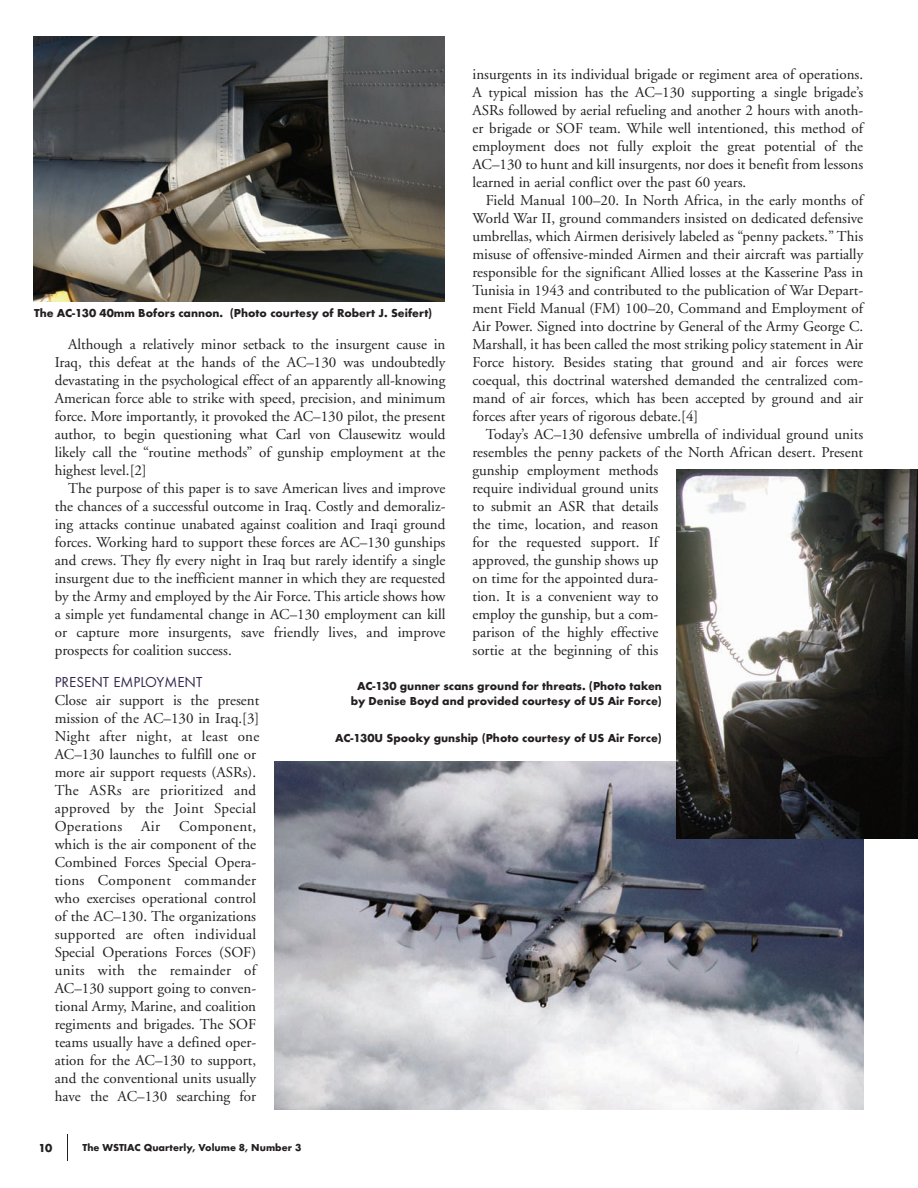
<style>
.page{position:relative;width:918px;height:1188px;background:#fff}
.page>*{position:absolute;margin:0;border:0;box-sizing:border-box;transform-origin:0 0}
.t1{font:15px/18px "Adobe Garamond";color:#231f20}
.t2{font:700 12px/15px "Futura T";color:#231f20;text-align:center}
.t3{font:700 10.5px "Futura T";color:#231f20}
.s1{font-family:"Futura T";color:#362a50}
</style>
<div class="page">
<svg style="left:67px;top:1134px;width:1px;height:27px"></svg>
<img style="left:34px;top:37px;width:411px;height:264px">
<img style="left:274px;top:762px;width:590px;height:348px">
<img style="left:676px;top:469px;width:242px;height:369px">
<p class="t1" style="left:472px;top:67px;width:392px">insurgents in its individual brigade or regiment area of operations.</p>
<p class="t1" style="left:472px;top:85px;width:392px">A typical mission has the AC–130 supporting a single brigade’s</p>
<p class="t1" style="left:472px;top:103px;width:392px">ASRs followed by aerial refueling and another 2 hours with anoth-</p>
<p class="t1" style="left:472px;top:121px;width:392px">er brigade or SOF team. While well intentioned, this method of</p>
<p class="t1" style="left:472px;top:139px;width:392px">employment does not fully exploit the great potential of the</p>
<p class="t1" style="left:472px;top:157px;width:392px">AC–130 to hunt and kill insurgents, nor does it benefit from lessons</p>
<p class="t1" style="left:472px;top:175px;width:275px">learned in aerial conflict over the past 60 years.</p>
<p class="t1" style="left:486px;top:193px;width:379px">Field Manual 100–20. In North Africa, in the early months of</p>
<p class="t1" style="left:472px;top:211px;width:392px">World War II, ground commanders insisted on dedicated defensive</p>
<p class="t1" style="left:472px;top:229px;width:392px">umbrellas, which Airmen derisively labeled as “penny packets.” This</p>
<p class="t1" style="left:472px;top:247px;width:392px">misuse of offensive-minded Airmen and their aircraft was partially</p>
<p class="t1" style="left:472px;top:265px;width:392px">responsible for the significant Allied losses at the Kasserine Pass in</p>
<p class="t1" style="left:472px;top:283px;width:392px">Tunisia in 1943 and contributed to the publication of War Depart-</p>
<p class="t1" style="left:472px;top:301px;width:392px">ment Field Manual (FM) 100–20, Command and Employment of</p>
<p class="t1" style="left:472px;top:319px;width:392px">Air Power. Signed into doctrine by General of the Army George C.</p>
<p class="t1" style="left:472px;top:337px;width:392px">Marshall, it has been called the most striking policy statement in Air</p>
<p class="t1" style="left:472px;top:355px;width:392px">Force history. Besides stating that ground and air forces were</p>
<p class="t1" style="left:472px;top:373px;width:392px">coequal, this doctrinal watershed demanded the centralized com-</p>
<p class="t1" style="left:472px;top:391px;width:392px">mand of air forces, which has been accepted by ground and air</p>
<p class="t1" style="left:472px;top:409px;width:227px">forces after years of rigorous debate.[4]</p>
<p class="t1" style="left:486px;top:427px;width:379px">Today’s AC–130 defensive umbrella of individual ground units</p>
<p class="t1" style="left:472px;top:445px;width:392px">resembles the penny packets of the North African desert. Present</p>
<p class="t1" style="left:472px;top:463px;width:187px">gunship employment methods</p>
<p class="t1" style="left:472px;top:481px;width:187px">require individual ground units</p>
<p class="t1" style="left:472px;top:499px;width:187px">to submit an ASR that details</p>
<p class="t1" style="left:472px;top:517px;width:187px">the time, location, and reason</p>
<p class="t1" style="left:472px;top:535px;width:187px">for the requested support. If</p>
<p class="t1" style="left:473px;top:553px;width:187px">approved, the gunship shows up</p>
<p class="t1" style="left:472px;top:571px;width:187px">on time for the appointed dura-</p>
<p class="t1" style="left:473px;top:589px;width:187px">tion. It is a convenient way to</p>
<p class="t1" style="left:473px;top:607px;width:187px">employ the gunship, but a com-</p>
<p class="t1" style="left:473px;top:625px;width:187px">parison of the highly effective</p>
<p class="t1" style="left:473px;top:643px;width:187px">sortie at the beginning of this</p>
<p class="t2" style="left:34px;top:306px;width:400px">The AC-130 40mm Bofors cannon. (Photo courtesy of Robert J. Seifert)</p>
<p class="t1" style="left:68px;top:337px;width:379px">Although a relatively minor setback to the insurgent cause in</p>
<p class="t1" style="left:55px;top:355px;width:392px">Iraq, this defeat at the hands of the AC–130 was undoubtedly</p>
<p class="t1" style="left:55px;top:373px;width:392px">devastating in the psychological effect of an apparently all-knowing</p>
<p class="t1" style="left:55px;top:391px;width:392px">American force able to strike with speed, precision, and minimum</p>
<p class="t1" style="left:55px;top:409px;width:392px">force. More importantly, it provoked the AC–130 pilot, the present</p>
<p class="t1" style="left:55px;top:427px;width:392px">author, to begin questioning what Carl von Clausewitz would</p>
<p class="t1" style="left:55px;top:445px;width:392px">likely call the “routine methods” of gunship employment at the</p>
<p class="t1" style="left:55px;top:463px;width:94px">highest level.[2]</p>
<p class="t1" style="left:68px;top:481px;width:379px">The purpose of this paper is to save American lives and improve</p>
<p class="t1" style="left:55px;top:499px;width:392px">the chances of a successful outcome in Iraq. Costly and demoraliz-</p>
<p class="t1" style="left:55px;top:517px;width:392px">ing attacks continue unabated against coalition and Iraqi ground</p>
<p class="t1" style="left:55px;top:535px;width:392px">forces. Working hard to support these forces are AC–130 gunships</p>
<p class="t1" style="left:55px;top:553px;width:392px">and crews. They fly every night in Iraq but rarely identify a single</p>
<p class="t1" style="left:55px;top:571px;width:392px">insurgent due to the inefficient manner in which they are requested</p>
<p class="t1" style="left:55px;top:589px;width:392px">by the Army and employed by the Air Force. This article shows how</p>
<p class="t1" style="left:55px;top:607px;width:392px">a simple yet fundamental change in AC–130 employment can kill</p>
<p class="t1" style="left:55px;top:625px;width:392px">or capture more insurgents, save friendly lives, and improve</p>
<p class="t1" style="left:55px;top:643px;width:179px">prospects for coalition success.</p>
<p class="t1" style="left:55px;top:674px;width:206px"><span class="s1">PRESENT EMPLOYMENT<br></span>Close air support is the present mission of the AC–130 in Iraq.[3]<br>Night after night, at least one<br>AC–130 launches to fulfill one or more air support requests (ASRs).<br>The ASRs are prioritized and approved by the Joint Special<br>Operations</p>
<p class="t2" style="left:351px;top:678px;width:313px">AC-130 gunner scans ground for threats. (Photo taken by Denise Boyd and provided courtesy of US Air Force)</p>
<p class="t2" style="left:335px;top:731px;width:328px">AC-130U Spooky gunship (Photo courtesy of US Air Force)</p>
<p class="t1" style="left:55px;top:818px;width:203px;text-align:justify;text-indent:124px">Component, which is the air component of the Combined Forces Special Opera&shy;tions Component commander who exercises operational control of the AC–130. The organizations supported are often individual Special Operations Forces (SOF) units with the remainder of AC–130 support going to conven&shy;tional Army, Marine, and coalition regiments and brigades. The SOF teams usually have a defined oper&shy;ation for the AC–130 to support, and the conventional units usually have the AC–130 searching for</p>
<p class="t1" style="left:141px;top:818px;width:20px">Air</p>
<p class="t2" style="left:39px;top:1140px;width:15px">10</p>
<p class="t3" style="left:82px;top:1141px;width:220px">The WSTIAC Quarterly, Volume 8, Number 3</p>
</div>
